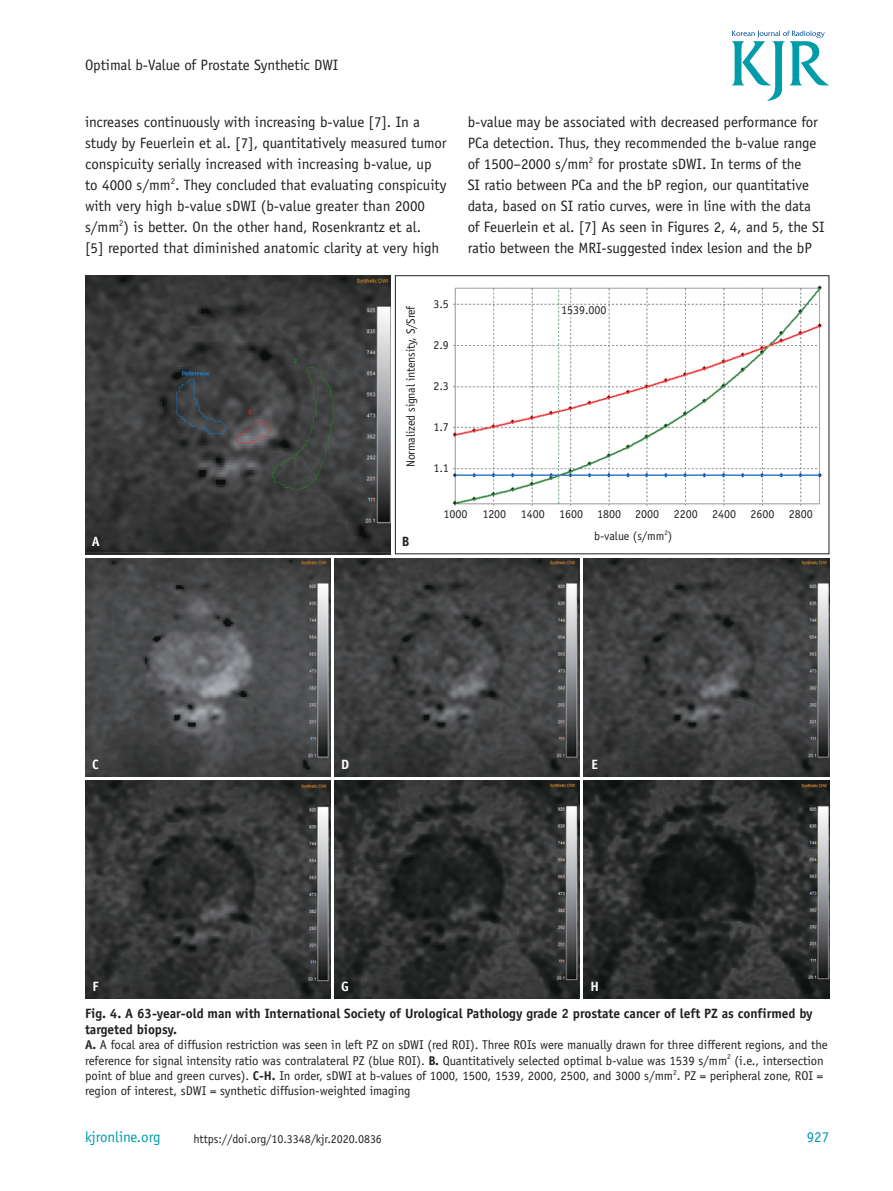
<style>
.page{position:relative;width:893px;height:1191px;background:#fff}
.page>*{position:absolute;margin:0;border:0;box-sizing:border-box;transform-origin:0 0}
.t1{font:15px/21px "Officina Sans Std";letter-spacing:-.005em;color:#231f20}
.t2{font:15px "Officina Sans Std";letter-spacing:-.005em;color:#009caa}
.t3{font:700 13.5px/16.2px "Officina Sans Std";letter-spacing:-.005em;color:#231f20}
.t4{font:700 13.5px "Officina Sans Std";color:#fff}
.t5{font:12.75px/15.3px "Officina Sans Std";letter-spacing:-.005em;color:#231f20}
.t6{font:12px/21.6px "Officina Sans Std";letter-spacing:-.005em;color:#231f20}
.s1{font-weight:700}
</style>
<div class="page">
<svg style="left:732px;top:31px;width:97px;height:70px"></svg>
<img style="left:452px;top:285px;width:370px;height:221px">
<div style="left:395px;top:275px;width:434px;height:279px;border:1px solid #231f20"></div>
<img style="left:85px;top:275px;width:306px;height:279px">
<img style="left:85px;top:558px;width:245px;height:218px">
<img style="left:85px;top:780px;width:245px;height:218px">
<img style="left:334px;top:558px;width:246px;height:218px">
<img style="left:334px;top:780px;width:246px;height:218px">
<img style="left:584px;top:558px;width:245px;height:218px">
<img style="left:584px;top:780px;width:245px;height:218px">
<p class="t1" style="left:85px;top:54px;width:255px">Optimal b-Value of Prostate Synthetic DWI</p>
<p class="t1" style="left:85px;top:112px;width:363px">increases continuously with increasing b-value [7]. In a study by Feuerlein et al. [7], quantitatively measured tumor conspicuity serially increased with increasing b-value, up to 4000 s/mm<sup>2</sup>. They concluded that evaluating conspicuity with very high b-value sDWI (b-value greater than 2000 s/mm<sup>2</sup>) is better. On the other hand, Rosenkrantz et al.<br>[5] reported that diminished anatomic clarity at very high</p>
<p class="t1" style="left:468px;top:112px;width:358px">b-value may be associated with decreased performance for PCa detection. Thus, they recommended the b-value range of 1500–2000 s/mm<sup>2</sup> for prostate sDWI. In terms of the<br>SI ratio between PCa and the bP region, our quantitative data, based on SI ratio curves, were in line with the data of Feuerlein et al. [7] As seen in Figures 2, 4, and 5, the SI ratio between the MRI-suggested index lesion and the bP</p>
<p class="t6" style="left:400px;top:467px;width:163px;rotate:-90deg">Normalized signal intensity, S/Sref</p>
<p class="t6" style="left:433px;top:293px;width:17px">3.5</p>
<p class="t6" style="left:433px;top:334px;width:17px">2.9</p>
<p class="t6" style="left:433px;top:375px;width:17px">2.3</p>
<p class="t6" style="left:433px;top:416px;width:17px">1.7</p>
<p class="t6" style="left:433px;top:457px;width:17px">1.1</p>
<p class="t6" style="left:561px;top:299px;width:47px">1539.000</p>
<p class="t4" style="left:92px;top:533px;width:10px">A</p>
<p class="t3" style="left:402px;top:533px;width:9px">B</p>
<p class="t6" style="left:444px;top:503px;width:25px">1000</p>
<p class="t6" style="left:594px;top:503px;width:220px;text-indent:-112px">1200 1400 1600 1800 2000 2200 2400 2600 2800 b-value (s/mm<sup>2</sup>)</p>
<p class="t4" style="left:92px;top:755px;width:8px">C</p>
<p class="t4" style="left:341px;top:755px;width:10px">D</p>
<p class="t4" style="left:591px;top:755px;width:8px">E</p>
<p class="t4" style="left:93px;top:978px;width:8px">F</p>
<p class="t4" style="left:341px;top:978px;width:9px">G</p>
<p class="t4" style="left:590px;top:978px;width:10px">H</p>
<p class="t3" style="left:85px;top:1004px;width:729px">Fig. 4. A 63-year-old man with International Society of Urological Pathology grade 2 prostate cancer of left PZ as confirmed by targeted biopsy.</p>
<p class="t5" style="left:85px;top:1037px;width:744px"><span class="s1">A.</span> A focal area of diffusion restriction was seen in left PZ on sDWI (red ROI). Three ROIs were manually drawn for three different regions, and the reference for signal intensity ratio was contralateral PZ (blue ROI). <span class="s1">B.</span> Quantitatively selected optimal b-value was 1539 s/mm<sup>2</sup> (i.e., intersection point of blue and green curves). <span class="s1">C-H.</span> In order, sDWI at b-values of 1000, 1500, 1539, 2000, 2500, and 3000 s/mm<sup>2</sup>. PZ = peripheral zone, ROI = region of interest, sDWI = synthetic diffusion-weighted imaging</p>
<p class="t2" style="left:85px;top:1128px;width:77px">kjronline.org</p>
<p class="t6" style="left:194px;top:1128px;width:190px">https://doi.org/10.3348/kjr.2020.0836</p>
<p class="t2" style="left:807px;top:1128px;width:24px">927</p>
</div>
